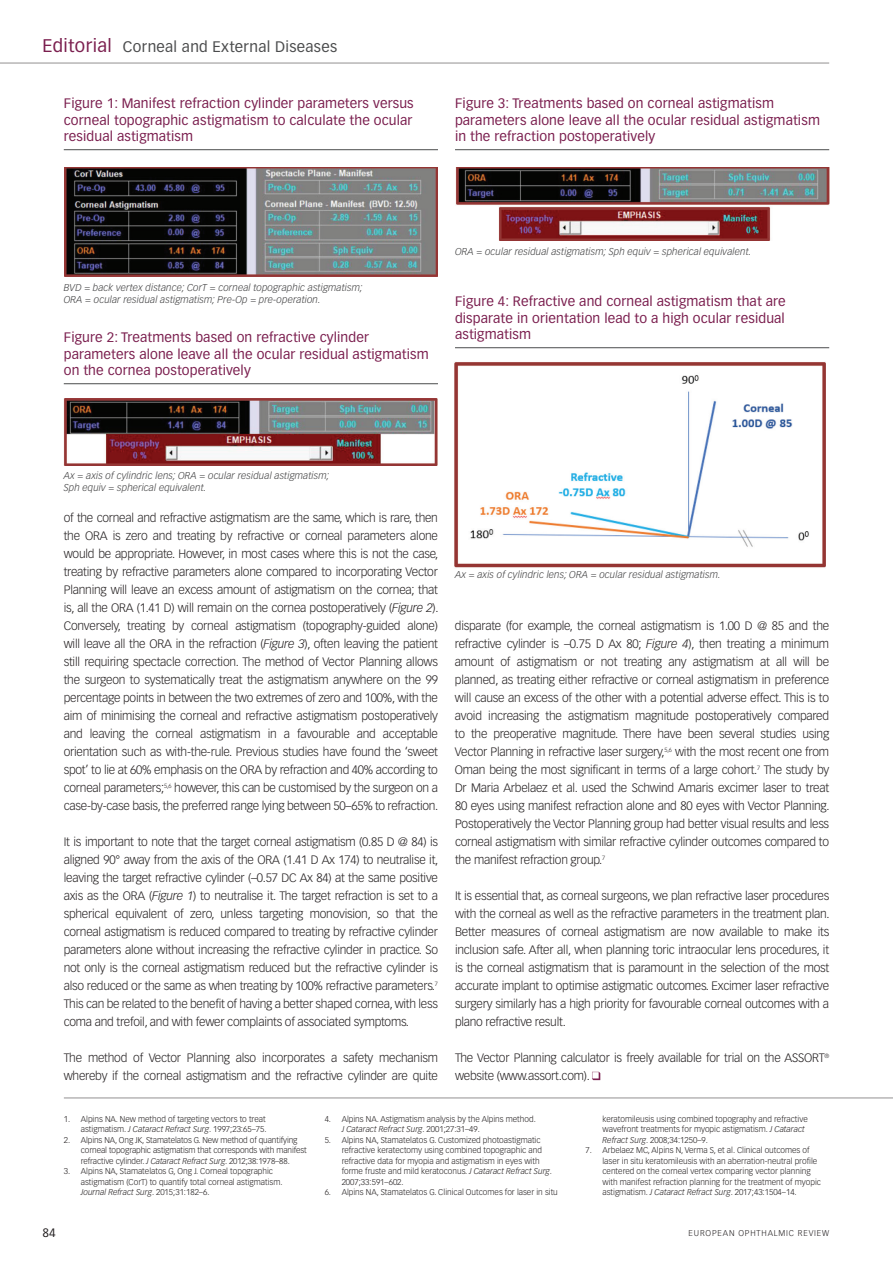
<style>
.page{position:relative;width:893px;height:1263px;background:#fff}
.page>*{position:absolute;margin:0;border:0;box-sizing:border-box;transform-origin:0 0}
.t1{font:15px "Vectora LT Std";letter-spacing:.02em;color:#4b4c4d}
.t2{font:13.5px/16.5px "Vectora LT Std";letter-spacing:.01em;color:#7b1f4f;text-align:justify}
.t3{font:300 12px/18px "Vectora LT Std";letter-spacing:-.02em;color:#231f20;text-align:justify}
.t4{font:12px "Vectora LT Std";color:#231f20}
.t5{font:italic 300 9.75px/12px "Vectora LT Std";letter-spacing:.01em;color:#3e3e3f}
.t6{font:300 8.25px/10.5px "Vectora LT Std";color:#231f20}
.t7{font:300 8.25px "Vectora LT Std";letter-spacing:.1em;color:#231f20}
.s1{font-size:18px;color:#7b1f4f}
.s2{font-style:italic}
</style>
<div class="page">
<hr style="left:0;top:63px;width:829px;height:1px;background:#231f20">
<svg style="left:592px;top:1072px;width:8px;height:8px"></svg>
<img style="left:64px;top:167px;width:374px;height:109px">
<img style="left:455px;top:167px;width:374px;height:74px">
<img style="left:454px;top:362px;width:372px;height:206px">
<hr style="left:64px;top:149px;width:374px;height:1px;background:#4b4c4d">
<hr style="left:455px;top:149px;width:374px;height:1px;background:#4b4c4d">
<hr style="left:455px;top:347px;width:374px;height:1px;background:#4b4c4d">
<img style="left:64px;top:398px;width:374px;height:68px">
<hr style="left:64px;top:383px;width:374px;height:1px;background:#4b4c4d">
<hr style="left:64px;top:1098px;width:829px;height:1px;background:#231f20">
<p class="t1" style="left:43px;top:38px;width:296px"><span class="s1">Editorial</span> Corneal and External Diseases</p>
<p class="t2" style="left:64px;top:95px;width:352px">Figure 1: Manifest refraction cylinder parameters versus corneal topographic astigmatism to calculate the ocular residual astigmatism</p>
<p class="t2" style="left:455px;top:95px;width:366px;text-align:left">Figure 3: Treatments based on corneal astigmatism parameters alone leave all the ocular residual astigmatism in the refraction postoperatively</p>
<p class="t5" style="left:64px;top:282px;width:300px">BVD = back vertex distance; CorT = corneal topographic astigmatism;<br>ORA = ocular residual astigmatism; Pre-Op = pre-operation.</p>
<p class="t2" style="left:64px;top:329px;width:366px;text-align:left">Figure 2: Treatments based on refractive cylinder parameters alone leave all the ocular residual astigmatism on the cornea postoperatively</p>
<p class="t5" style="left:455px;top:246px;width:298px">ORA = ocular residual astigmatism; Sph equiv = spherical equivalent.</p>
<p class="t2" style="left:455px;top:293px;width:332px">Figure 4: Refractive and corneal astigmatism that are disparate in orientation lead to a high ocular residual astigmatism</p>
<p class="t5" style="left:64px;top:469px;width:267px">Ax = axis of cylindric lens; ORA = ocular residual astigmatism;<br>Sph equiv = spherical equivalent.</p>
<p class="t3" style="left:64px;top:509px;width:376px">of the corneal and refractive astigmatism are the same, which is rare, then the ORA is zero and treating by refractive or corneal parameters alone would be appropriate. However, in most cases where this is not the case, treating by refractive parameters alone compared to incorporating Vector Planning will leave an excess amount of astigmatism on the cornea; that is, all the ORA (1.41 D) will remain on the cornea postoperatively (<span class="s2">Figure 2</span>).<br>Conversely, treating by corneal astigmatism (topography-guided alone) will leave all the ORA in the refraction (<span class="s2">Figure 3</span>), often leaving the patient still requiring spectacle correction. The method of Vector Planning allows the surgeon to systematically treat the astigmatism anywhere on the 99 percentage points in between the two extremes of zero and 100%, with the aim of minimising the corneal and refractive astigmatism postoperatively and leaving the corneal astigmatism in a favourable and acceptable orientation such as with-the-rule. Previous studies have found the ‘sweet spot’ to lie at 60% emphasis on the ORA by refraction and 40% according to corneal parameters;<sup>5,6</sup> however, this can be customised by the surgeon on a case-by-case basis, the preferred range lying between 50–65% to refraction.</p>
<p class="t3" style="left:64px;top:833px;width:376px">It is important to note that the target corneal astigmatism (0.85 D @ 84) is aligned 90° away from the axis of the ORA (1.41 D Ax 174) to neutralise it, leaving the target refractive cylinder (–0.57 DC Ax 84) at the same positive axis as the ORA (<span class="s2">Figure 1</span>) to neutralise it. The target refraction is set to a spherical equivalent of zero, unless targeting monovision, so that the corneal astigmatism is reduced compared to treating by refractive cylinder parameters alone without increasing the refractive cylinder in practice. So not only is the corneal astigmatism reduced but the refractive cylinder is also reduced or the same as when treating by 100% refractive parameters.<sup>7<br></sup>This can be related to the benefit of having a better shaped cornea, with less coma and trefoil, and with fewer complaints of associated symptoms.</p>
<p class="t3" style="left:64px;top:1049px;width:376px">The method of Vector Planning also incorporates a safety mechanism whereby if the corneal astigmatism and the refractive cylinder are quite</p>
<p class="t5" style="left:455px;top:569px;width:267px">Ax = axis of cylindric lens; ORA = ocular residual astigmatism.</p>
<p class="t3" style="left:455px;top:617px;width:376px">disparate (for example, the corneal astigmatism is 1.00 D @ 85 and the refractive cylinder is –0.75 D Ax 80; <span class="s2">Figure 4</span>), then treating a minimum amount of astigmatism or not treating any astigmatism at all will be planned, as treating either refractive or corneal astigmatism in preference will cause an excess of the other with a potential adverse effect. This is to avoid increasing the astigmatism magnitude postoperatively compared to the preoperative magnitude. There have been several studies using Vector Planning in refractive laser surgery,<sup>5,6</sup> with the most recent one from Oman being the most significant in terms of a large cohort.<sup>7</sup> The study by Dr Maria Arbelaez et al. used the Schwind Amaris excimer laser to treat 80 eyes using manifest refraction alone and 80 eyes with Vector Planning.<br>Postoperatively the Vector Planning group had better visual results and less corneal astigmatism with similar refractive cylinder outcomes compared to the manifest refraction group.<sup>7</sup></p>
<p class="t3" style="left:455px;top:887px;width:376px">It is essential that, as corneal surgeons, we plan refractive laser procedures with the corneal as well as the refractive parameters in the treatment plan.<br>Better measures of corneal astigmatism are now available to make its inclusion safe. After all, when planning toric intraocular lens procedures, it is the corneal astigmatism that is paramount in the selection of the most accurate implant to optimise astigmatic outcomes. Excimer laser refractive surgery similarly has a high priority for favourable corneal outcomes with a plano refractive result.</p>
<p class="t3" style="left:455px;top:1049px;width:376px">The Vector Planning calculator is freely available for trial on the ASSORT<sup>® </sup>website (www.assort.com).</p>
<p class="t6" style="left:64px;top:1113px;width:204px;text-align:right">1. Alpins NA. New method of targeting vectors to treat astigmatism. <span class="s2">J Cataract Refract Surg</span>. 1997;23:65–75.</p>
<p class="t6" style="left:81px;top:1134px;width:227px;text-indent:-17px">2. Alpins NA, Ong JK, Stamatelatos G. New method of quantifying corneal topographic astigmatism that corresponds with manifest refractive cylinder. <span class="s2">J Cataract Refract Surg</span>. 2012;38:1978–88.</p>
<p class="t6" style="left:81px;top:1166px;width:203px;text-indent:-17px">3. Alpins NA, Stamatelatos G, Ong J. Corneal topographic astigmatism (CorT) to quantify total corneal astigmatism.<br><span class="s2">Journal Refract Surg</span>. 2015;31:182–6.</p>
<p class="t6" style="left:342px;top:1113px;width:196px;text-indent:-17px">4. Alpins NA. Astigmatism analysis by the Alpins method.<br><span class="s2">J Cataract Refract Surg</span>. 2001;27:31–49.</p>
<p class="t6" style="left:342px;top:1134px;width:212px;text-indent:-17px">5. Alpins NA, Stamatelatos G. Customized photoastigmatic refractive keratectomy using combined topographic and refractive data for myopia and astigmatism in eyes with forme fruste and mild keratoconus. <span class="s2">J Cataract Refract Surg</span>.<br>2007;33:591–602.</p>
<p class="t6" style="left:325px;top:1187px;width:235px">6. Alpins NA, Stamatelatos G. Clinical Outcomes for laser in situ</p>
<p class="t6" style="left:602px;top:1113px;width:207px">keratomileusis using combined topography and refractive wavefront treatments for myopic astigmatism. <span class="s2">J Cataract<br>Refract Surg</span>. 2008;34:1250–9.</p>
<p class="t6" style="left:602px;top:1145px;width:220px;text-indent:-17px">7. Arbelaez MC, Alpins N, Verma S, et al. Clinical outcomes of laser in situ keratomileusis with an aberration-neutral profile centered on the corneal vertex comparing vector planning with manifest refraction planning for the treatment of myopic astigmatism. <span class="s2">J Cataract Refract Surg</span>. 2017;43:1504–14.</p>
<p class="t4" style="left:43px;top:1226px;width:15px">84</p>
<p class="t7" style="left:689px;top:1228px;width:142px">EUROPEAN OPHTHALMIC REVIEW</p>
</div>
